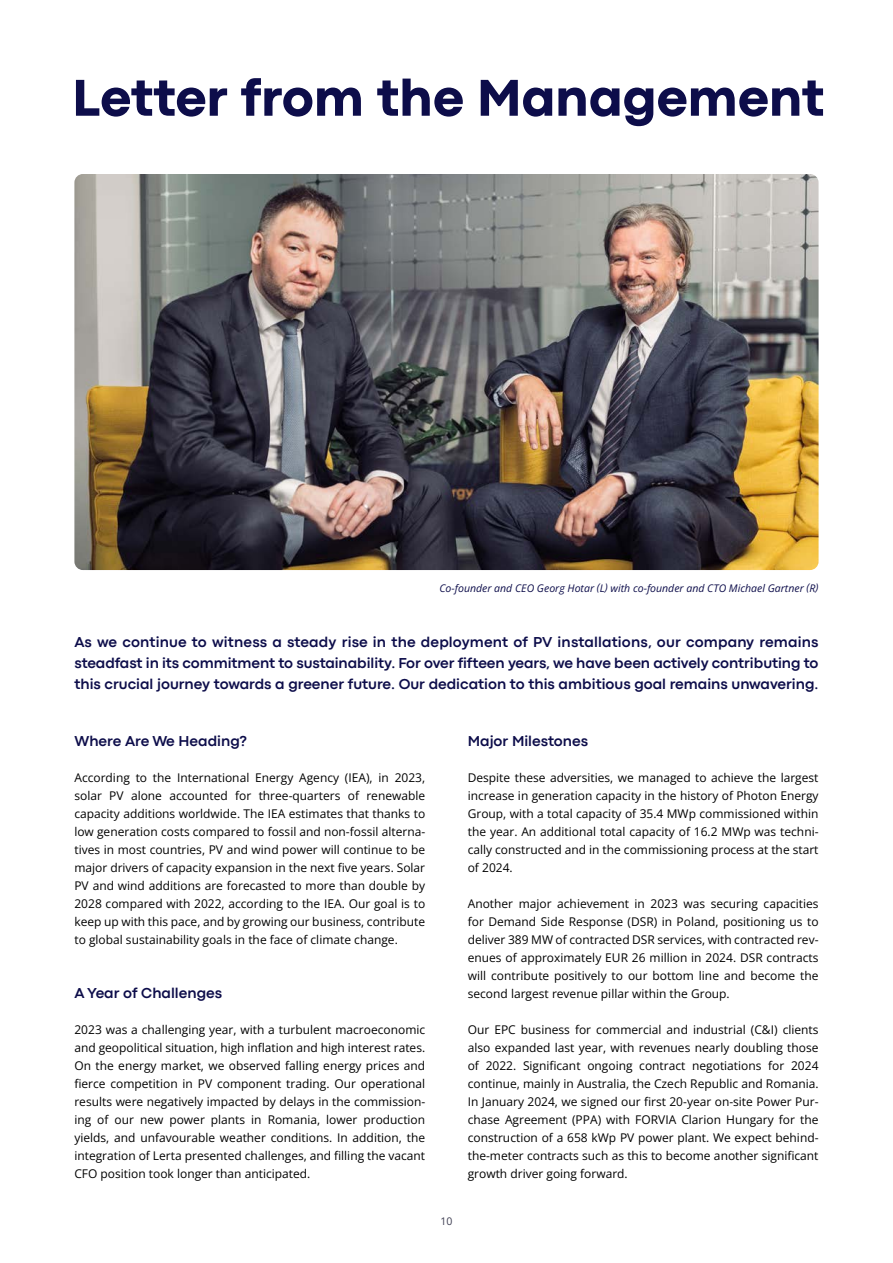
<style>
.page{position:relative;width:893px;height:1263px;background:#fff}
.page>*{position:absolute;margin:0;border:0;box-sizing:border-box;transform-origin:0 0}
.Main_Title{font:800 54px "Codec Pro";color:#0d0d4a}
.TwCen_Feature_Blue{font:700 15px/21px "Codec Pro";color:#0d0d4a;text-align:justify}
.Word_Paragraph{font:12px/18px "Open Sans";color:#000;text-align:justify}
.Word_Paragraph-2{font:italic 10.5px "Open Sans";color:#0d0d4a}
.t1{font:10.5px "Open Sans";color:#3d3d51}
</style>
<div class="page">
<img style="left:74px;top:174px;width:745px;height:396px">
<p class="Main_Title" style="left:72px;top:66px;width:754px">Letter from the Management</p>
<p class="Word_Paragraph-2" style="left:439px;top:581px;width:381px">Co-founder and CEO Georg Hotar (L) with co-founder and CTO Michael Gartner (R)</p>
<p class="TwCen_Feature_Blue" style="left:74px;top:632px;width:746px">As we continue to witness a steady rise in the deployment of PV installations, our company remains steadfast in its commitment to sustainability. For over fifteen years, we have been actively contributing to this crucial journey towards a greener future. Our dedication to this ambitious goal remains unwavering.</p>
<p class="TwCen_Feature_Blue" style="left:74px;top:730px;width:174px">Where Are We Heading?</p>
<p class="Word_Paragraph" style="left:74px;top:768px;width:352px">According to the International Energy Agency (IEA), in 2023, solar PV alone accounted for three-quarters of renewable capacity additions worldwide. The IEA estimates that thanks to low generation costs compared to fossil and non-fossil alterna&shy;tives in most countries, PV and wind power will continue to be major drivers of capacity expansion in the next five years. Solar PV and wind additions are forecasted to more than double by 2028 compared with 2022, according to the IEA. Our goal is to keep up with this pace, and by growing our business, contribute to global sustainability goals in the face of climate change.</p>
<p class="TwCen_Feature_Blue" style="left:74px;top:982px;width:149px">A Year of Challenges</p>
<p class="Word_Paragraph" style="left:74px;top:1020px;width:352px">2023 was a challenging year, with a turbulent macroeconomic and geopolitical situation, high inflation and high interest rates.<br>On the energy market, we observed falling energy prices and fierce competition in PV component trading. Our operational results were negatively impacted by delays in the commission&shy;ing of our new power plants in Romania, lower production yields, and unfavourable weather conditions. In addition, the integration of Lerta presented challenges, and filling the vacant CFO position took longer than anticipated.</p>
<p class="t1" style="left:440px;top:1214px;width:14px">10</p>
<p class="TwCen_Feature_Blue" style="left:468px;top:730px;width:122px">Major Milestones</p>
<p class="Word_Paragraph" style="left:468px;top:768px;width:352px">Despite these adversities, we managed to achieve the largest increase in generation capacity in the history of Photon Energy Group, with a total capacity of 35.4 MWp commissioned within the year. An additional total capacity of 16.2 MWp was techni&shy;cally constructed and in the commissioning process at the start of 2024.</p>
<p class="Word_Paragraph" style="left:468px;top:894px;width:352px">Another major achievement in 2023 was securing capacities for Demand Side Response (DSR) in Poland, positioning us to deliver 389 MW of contracted DSR services, with contracted rev&shy;enues of approximately EUR 26 million in 2024. DSR contracts will contribute positively to our bottom line and become the second largest revenue pillar within the Group.</p>
<p class="Word_Paragraph" style="left:468px;top:1020px;width:352px">Our EPC business for commercial and industrial (C&amp;I) clients also expanded last year, with revenues nearly doubling those of 2022. Significant ongoing contract negotiations for 2024 continue, mainly in Australia, the Czech Republic and Romania.<br>In January 2024, we signed our first 20-year on-site Power Pur&shy;chase Agreement (PPA) with FORVIA Clarion Hungary for the construction of a 658 kWp PV power plant. We expect behind&shy;the-meter contracts such as this to become another significant growth driver going forward.</p>
</div>
